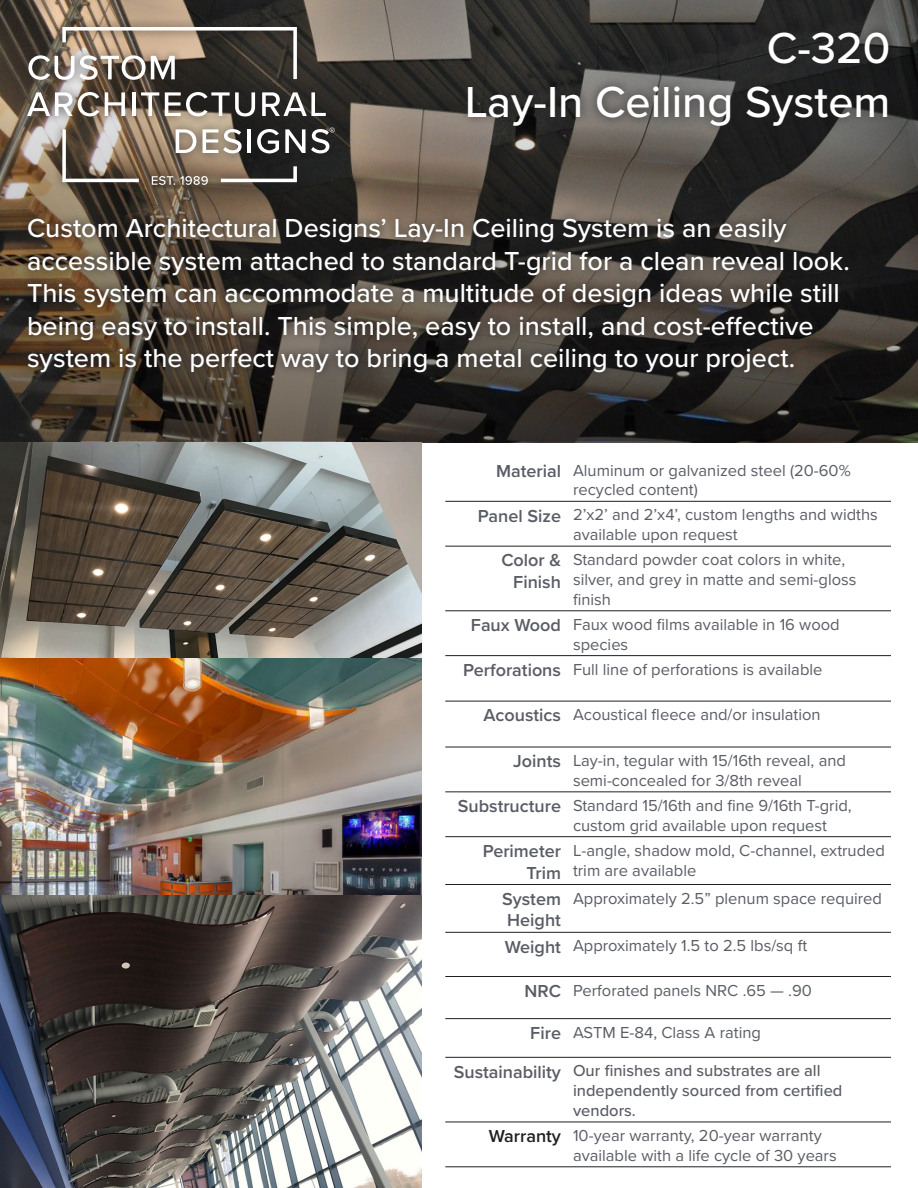
<style>
.page{position:relative;width:918px;height:1188px;background:#fff}
.page>*{position:absolute;margin:0;border:0;box-sizing:border-box;transform-origin:0 0}
.t1{font:500 45px "Proxima Nova";color:#fff}
.t2{font:500 27px/32.4px "Proxima Nova";color:#fff}
.t3{font:600 18px/21.6px "Proxima Nova";color:#5a5d65;text-align:right}
.t4{font:600 18px "Proxima Nova";color:#231f20}
.t5{font:16.5px/19.8px "Proxima Nova";color:#5a5d65}
.t6{font:500 16.5px/19.8px "Proxima Nova";color:#5a5d65}
</style>
<div class="page">
<svg style="left:0;top:0;width:918px;height:441px;background:#464039"></svg>
<svg style="left:19px;top:210px;width:838px;height:171px;background:#3e362f"></svg>
<div style="left:458px;top:23px;width:440px;height:111px;background:#231f20;opacity:.75"></div>
<img style="left:0;top:443px;width:422px;height:216px">
<img style="left:0;top:894px;width:422px;height:294px">
<hr style="left:445px;top:501px;width:122px;height:1px;background:#231f20">
<hr style="left:445px;top:546px;width:122px;height:1px;background:#231f20">
<hr style="left:445px;top:611px;width:122px;height:1px;background:#231f20">
<hr style="left:445px;top:655px;width:122px;height:1px;background:#231f20">
<hr style="left:445px;top:701px;width:122px;height:1px;background:#231f20">
<hr style="left:445px;top:747px;width:122px;height:1px;background:#231f20">
<hr style="left:445px;top:792px;width:122px;height:1px;background:#231f20">
<hr style="left:445px;top:836px;width:122px;height:1px;background:#231f20">
<hr style="left:445px;top:884px;width:122px;height:1px;background:#231f20">
<hr style="left:445px;top:932px;width:122px;height:1px;background:#231f20">
<hr style="left:445px;top:976px;width:122px;height:1px;background:#231f20">
<hr style="left:445px;top:1018px;width:122px;height:1px;background:#231f20">
<hr style="left:445px;top:1057px;width:122px;height:1px;background:#231f20">
<hr style="left:445px;top:1122px;width:122px;height:1px;background:#231f20">
<hr style="left:445px;top:1167px;width:122px;height:1px;background:#231f20">
<hr style="left:567px;top:501px;width:324px;height:1px;background:#231f20">
<hr style="left:567px;top:546px;width:324px;height:1px;background:#231f20">
<hr style="left:567px;top:611px;width:324px;height:1px;background:#231f20">
<hr style="left:567px;top:655px;width:324px;height:1px;background:#231f20">
<hr style="left:567px;top:701px;width:324px;height:1px;background:#231f20">
<hr style="left:567px;top:747px;width:324px;height:1px;background:#231f20">
<hr style="left:567px;top:792px;width:324px;height:1px;background:#231f20">
<hr style="left:567px;top:836px;width:324px;height:1px;background:#231f20">
<hr style="left:567px;top:884px;width:324px;height:1px;background:#231f20">
<hr style="left:567px;top:932px;width:324px;height:1px;background:#231f20">
<hr style="left:567px;top:976px;width:324px;height:1px;background:#231f20">
<hr style="left:567px;top:1018px;width:324px;height:1px;background:#231f20">
<hr style="left:567px;top:1057px;width:324px;height:1px;background:#231f20">
<hr style="left:567px;top:1122px;width:324px;height:1px;background:#231f20">
<hr style="left:567px;top:1167px;width:324px;height:1px;background:#231f20">
<div style="left:18px;top:17px;width:325px;height:177px;background:#231f20;opacity:.75"></div>
<svg style="left:221px;top:166px;width:76px;height:16px"></svg>
<svg style="left:62px;top:129px;width:77px;height:53px;background:#8a7c6f"></svg>
<svg style="left:28px;top:27px;width:269px;height:53px;background:#7c7268"></svg>
<svg style="left:27px;top:92px;width:72px;height:24px"></svg>
<svg style="left:105px;top:92px;width:20px;height:24px"></svg>
<hr style="left:132px;top:92px;width:4px;height:24px;background:#fff">
<svg style="left:141px;top:92px;width:18px;height:24px"></svg>
<svg style="left:165px;top:92px;width:90px;height:24px"></svg>
<svg style="left:262px;top:92px;width:64px;height:24px"></svg>
<svg style="left:176px;top:129px;width:20px;height:24px"></svg>
<svg style="left:203px;top:129px;width:39px;height:24px"></svg>
<hr style="left:247px;top:129px;width:4px;height:24px;background:#fff">
<svg style="left:257px;top:129px;width:22px;height:24px"></svg>
<svg style="left:152px;top:176px;width:56px;height:9px"></svg>
<svg style="left:285px;top:127px;width:50px;height:26px"></svg>
<img style="left:0;top:659px;width:422px;height:235px">
<p class="t1" style="left:767px;top:14px;width:125px">C-320</p>
<p class="t1" style="left:465px;top:68px;width:427px">Lay-In Ceiling System</p>
<p class="t2" style="left:27px;top:211px;width:824px">Custom Architectural Designs’ Lay-In Ceiling System is an easily accessible system attached to standard T-grid for a clean reveal look.<br>This system can accommodate a multitude of design ideas while still being easy to install. This simple, easy to install, and cost-effective system is the perfect way to bring a metal ceiling to your project.</p>
<p class="t3" style="left:496px;top:459px;width:67px">Material</p>
<p class="t5" style="left:573px;top:459px;width:279px">Aluminum or galvanized steel (20-60% recycled content)</p>
<p class="t3" style="left:478px;top:504px;width:85px">Panel Size</p>
<p class="t5" style="left:573px;top:504px;width:306px">2’x2’ and 2’x4’, custom lengths and widths available upon request</p>
<p class="t3" style="left:501px;top:549px;width:61px">Color &amp;<br>Finish</p>
<p class="t5" style="left:573px;top:549px;width:285px">Standard powder coat colors in white, silver, and grey in matte and semi-gloss finish</p>
<p class="t3" style="left:471px;top:614px;width:92px">Faux Wood</p>
<p class="t5" style="left:573px;top:614px;width:268px">Faux wood films available in 16 wood species</p>
<p class="t3" style="left:463px;top:659px;width:99px">Perforations</p>
<p class="t5" style="left:573px;top:659px;width:251px">Full line of perforations is available</p>
<p class="t3" style="left:483px;top:704px;width:79px">Acoustics</p>
<p class="t5" style="left:573px;top:704px;width:249px">Acoustical fleece and/or insulation</p>
<p class="t3" style="left:513px;top:750px;width:49px">Joints</p>
<p class="t5" style="left:573px;top:750px;width:274px">Lay-in, tegular with 15/16th reveal, and semi-concealed for 3/8th reveal</p>
<p class="t3" style="left:458px;top:795px;width:105px">Substructure</p>
<p class="t5" style="left:573px;top:795px;width:280px">Standard 15/16th and fi ne 9/16th T-grid, custom grid available upon request</p>
<p class="t3" style="left:483px;top:840px;width:80px">Perimeter<br>Trim</p>
<p class="t5" style="left:573px;top:840px;width:313px">L-angle, shadow mold, C-channel, extruded trim are available</p>
<p class="t3" style="left:502px;top:887px;width:60px;text-align:left">System<br>Height</p>
<p class="t5" style="left:573px;top:887px;width:311px">Approximately 2.5” plenum space required</p>
<p class="t3" style="left:505px;top:935px;width:58px">Weight</p>
<p class="t5" style="left:573px;top:935px;width:236px">Approximately 1.5 to 2.5 lbs/sq ft</p>
<p class="t3" style="left:524px;top:979px;width:38px">NRC</p>
<p class="t5" style="left:573px;top:979px;width:240px">Perforated panels NRC .65 — .90</p>
<p class="t3" style="left:530px;top:1022px;width:32px">Fire</p>
<p class="t5" style="left:573px;top:1022px;width:189px">ASTM E-84, Class A rating</p>
<p class="t3" style="left:454px;top:1060px;width:109px">Sustainability</p>
<p class="t6" style="left:573px;top:1060px;width:271px">Our finishes and substrates are all independently sourced from certified vendors.</p>
<p class="t4" style="left:489px;top:1123px;width:74px">Warranty</p>
<p class="t5" style="left:573px;top:1125px;width:265px">10-year warranty, 20-year warranty available with a life cycle of 30 years</p>
</div>
